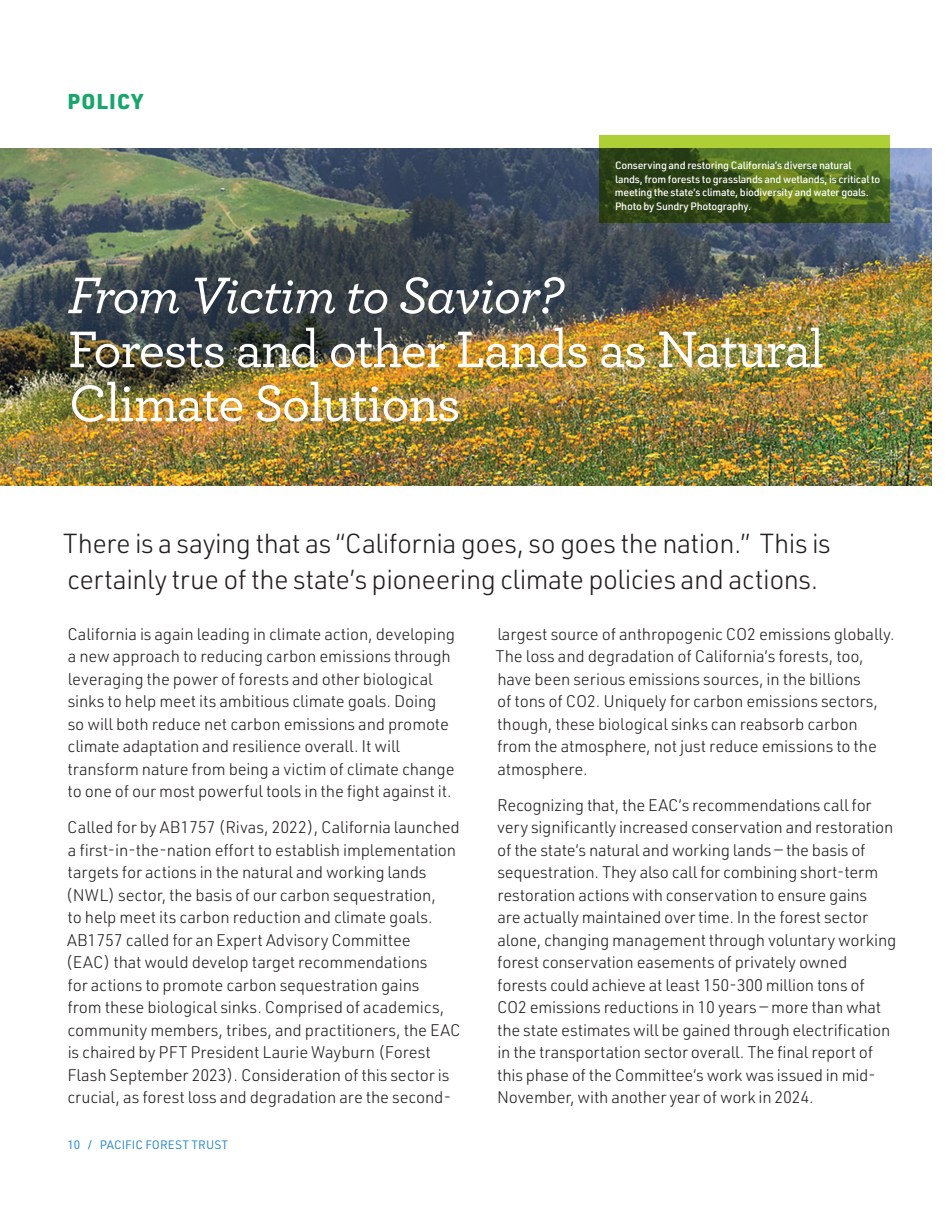
<style>
.page{position:relative;width:945px;height:1215px;background:#fff}
.page>*{position:absolute;margin:0;border:0;box-sizing:border-box;transform-origin:0 0}
.t1{font:500 54px/54px "Archer";letter-spacing:-.025em;color:#fff}
.t2{font:italic 500 54px "Archer";letter-spacing:-.025em;color:#fff}
.t3{font:300 27px/36px "URWDIN";letter-spacing:-.02em;color:#231f20}
.t4{font:900 21px "URWDIN";letter-spacing:.05em;color:#17a66c}
.t5{font:300 16.5px/22.5px "URWDIN";letter-spacing:-.01em;color:#231f20}
.t6{font:12px "URWDIN";color:#2b88c8}
.t7{font:500 10.5px/13.5px "URWDIN";letter-spacing:-.02em;color:#fff}
</style>
<div class="page">
<img style="left:0;top:148px;width:932px;height:338px">
<svg style="left:600px;top:135px;width:290px;height:88px"></svg>
<p class="t4" style="left:68px;top:87px;width:77px">POLICY</p>
<p class="t7" style="left:615px;top:158px;width:267px">Conserving and restoring California’s diverse natural lands, from forests to grasslands and wetlands, is critical to meeting the state’s climate, biodiversity and water goals.<br>Photo by Sundry Photography.</p>
<h1 class="t2" style="left:68px;top:255px;width:497px">From Victim to Savior?</h1>
<h1 class="t1" style="left:68px;top:319px;width:758px">Forests and other Lands as Natural<br>Climate Solutions</h1>
<h2 class="t3" style="left:63px;top:524px;width:769px">There is a saying that as “California goes, so goes the nation.” This is certainly true of the state’s pioneering climate policies and actions.</h2>
<p class="t5" style="left:495px;top:622px;width:401px">largest source of anthropogenic CO2 emissions globally.<br>The loss and degradation of California’s forests, too, have been serious emissions sources, in the billions<br>of tons of CO2. Uniquely for carbon emissions sectors, though, these biological sinks can reabsorb carbon<br>from the atmosphere, not just reduce emissions to the atmosphere.</p>
<p class="t5" style="left:497px;top:793px;width:401px">Recognizing that, the EAC’s recommendations call for very significantly increased conservation and restoration of the state’s natural and working lands — the basis of sequestration. They also call for combining short-term restoration actions with conservation to ensure gains<br>are actually maintained over time. In the forest sector alone, changing management through voluntary working forest conservation easements of privately owned forests could achieve at least 150-300 million tons of CO2 emissions reductions in 10 years — more than what the state estimates will be gained through electrification in the transportation sector overall. The final report of this phase of the Committee’s work was issued in mid-November, with another year of work in 2024.</p>
<p class="t5" style="left:67px;top:622px;width:389px">California is again leading in climate action, developing a new approach to reducing carbon emissions through leveraging the power of forests and other biological sinks to help meet its ambitious climate goals. Doing so will both reduce net carbon emissions and promote climate adaptation and resilience overall. It will transform nature from being a victim of climate change to one of our most powerful tools in the fight against it.</p>
<p class="t5" style="left:66px;top:816px;width:396px">Called for by AB1757 (Rivas, 2022), California launched a first-in-the-nation effort to establish implementation targets for actions in the natural and working lands (NWL) sector, the basis of our carbon sequestration,<br>to help meet its carbon reduction and climate goals.<br>AB1757 called for an Expert Advisory Committee<br>(EAC) that would develop target recommendations<br>for actions to promote carbon sequestration gains<br>from these biological sinks. Comprised of academics, community members, tribes, and practitioners, the EAC is chaired by PFT President Laurie Wayburn (Forest Flash September 2023). Consideration of this sector is crucial, as forest loss and degradation are the second-</p>
<p class="t6" style="left:68px;top:1137px;width:162px">10 / PACIFIC FOREST TRUST</p>
</div>
